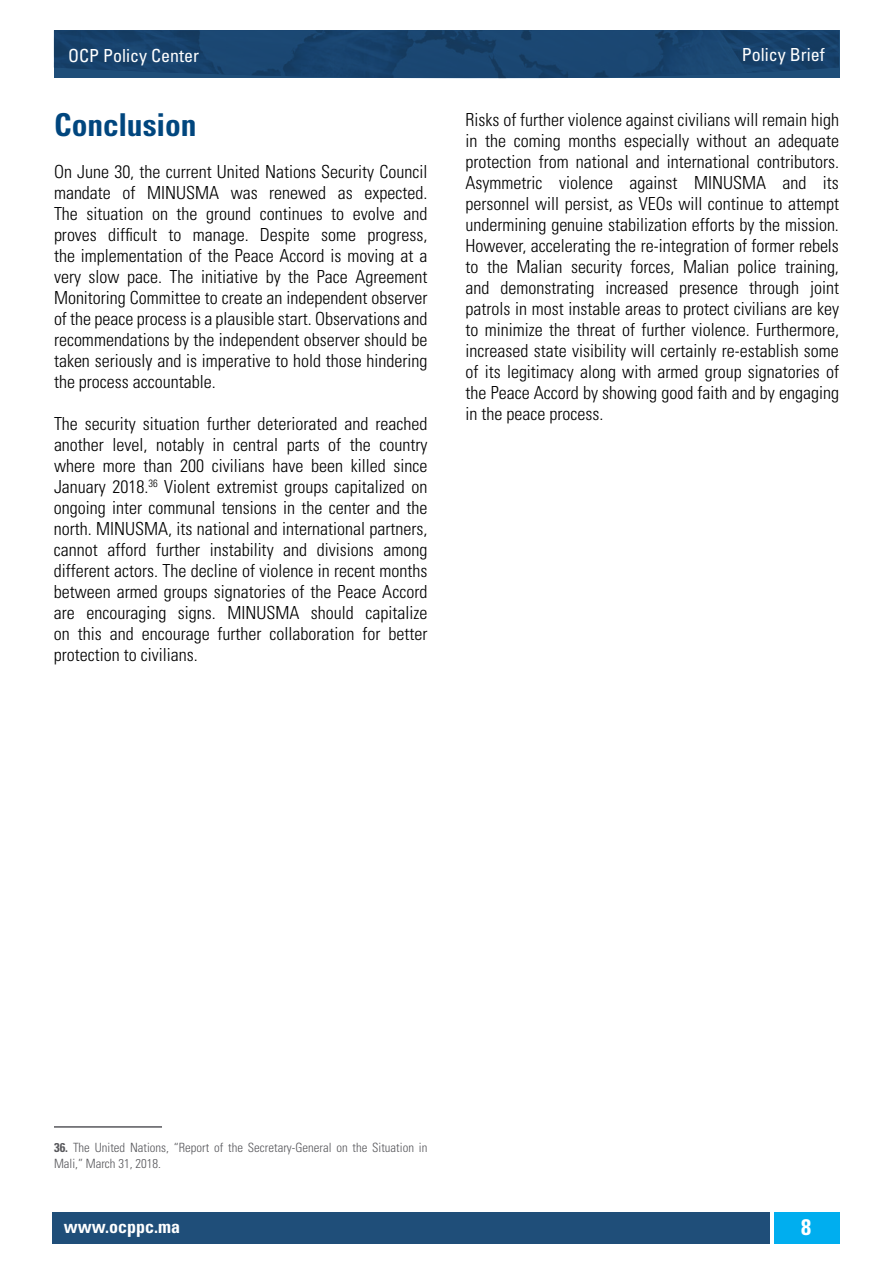
<style>
.page{position:relative;width:893px;height:1263px;background:#fff}
.page>*{position:absolute;margin:0;border:0;box-sizing:border-box;transform-origin:0 0}
.t1{font:700 condensed 31.5px "Univers LT Std";letter-spacing:-.005em;color:#00467e}
.t2{font:700 condensed 22.5px "Univers LT Std";color:#fff}
.t3{font:300 condensed 18px/21px "Univers LT Std";color:#000;text-align:justify}
.t4{font:condensed 18px "Univers LT Std";color:#fff}
.t5{font:700 condensed 18px "Univers LT Std";color:#fff}
.t6{font:300 condensed 12.75px/15.3px "Univers LT Std";color:#58585c}
.s1{font-weight:700}
</style>
<div class="page">
<div style="left:52px;top:1212px;width:718px;height:31px;background:#1f4e79"></div>
<div style="left:774px;top:1212px;width:65px;height:31px;background:#00aeef"></div>
<img style="left:54px;top:30px;width:785px;height:49px">
<hr style="left:54px;top:1126px;width:108px;height:2px;background:#58585c">
<p class="t4" style="left:68px;top:44px;width:133px">OCP Policy Center</p>
<p class="t4" style="left:742px;top:43px;width:84px">Policy Brief</p>
<h1 class="t1" style="left:54px;top:105px;width:144px">Conclusion</h1>
<p class="t3" style="left:54px;top:161px;width:375px">On June 30, the current United Nations Security Council mandate of MINUSMA was renewed as expected.<br>The situation on the ground continues to evolve and proves difficult to manage. Despite some progress, the implementation of the Peace Accord is moving at a very slow pace. The initiative by the Pace Agreement Monitoring Committee to create an independent observer of the peace process is a plausible start. Observations and recommendations by the independent observer should be taken seriously and is imperative to hold those hindering the process accountable.</p>
<p class="t3" style="left:54px;top:413px;width:375px">The security situation further deteriorated and reached another level, notably in central parts of the country where more than 200 civilians have been killed since January 2018.<sup>36</sup> Violent extremist groups capitalized on ongoing inter communal tensions in the center and the north. MINUSMA, its national and international partners, cannot afford further instability and divisions among different actors. The decline of violence in recent months between armed groups signatories of the Peace Accord are encouraging signs. MINUSMA should capitalize on this and encourage further collaboration for better protection to civilians.</p>
<p class="t3" style="left:466px;top:109px;width:375px">Risks of further violence against civilians will remain high in the coming months especially without an adequate protection from national and international contributors.<br>Asymmetric violence against MINUSMA and its personnel will persist, as VEOs will continue to attempt undermining genuine stabilization efforts by the mission.<br>However, accelerating the re-integration of former rebels to the Malian security forces, Malian police training, and demonstrating increased presence through joint patrols in most instable areas to protect civilians are key to minimize the threat of further violence. Furthermore, increased state visibility will certainly re-establish some of its legitimacy along with armed group signatories of the Peace Accord by showing good faith and by engaging in the peace process.</p>
<p class="t6" style="left:54px;top:1140px;width:375px"><span class="s1">36.</span> The United Nations, “Report of the Secretary-General on the Situation in<br>Mali,” March 31, 2018.</p>
<p class="t5" style="left:64px;top:1216px;width:118px">www.ocppc.ma</p>
<p class="t2" style="left:801px;top:1214px;width:11px">8</p>
</div>
